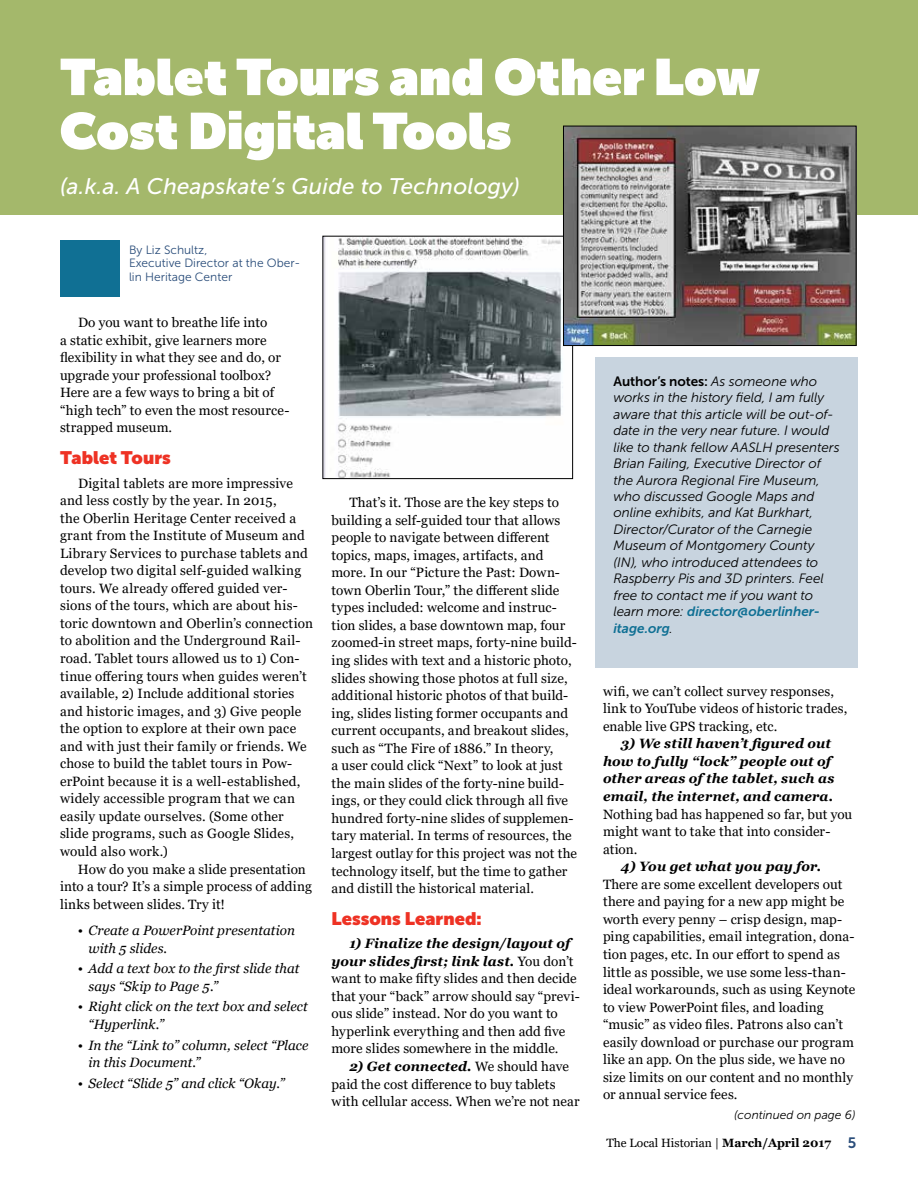
<style>
.page{position:relative;width:918px;height:1188px;background:#fff}
.page>*{position:absolute;margin:0;border:0;box-sizing:border-box;transform-origin:0 0}
.t1{font:900 51px/54px "Museo Sans Display";letter-spacing:.01em;color:#fff}
.t2{font:italic 22.5px "Museo Sans 500";letter-spacing:.01em;color:#fff}
.t3{font:900 18px "Museo Sans Display";letter-spacing:.005em;color:#ee3224}
.t4{font:13.5px/17.5px "Georgia";letter-spacing:.01em;color:#000}
.t5{font:italic 13.5px/16.5px "Museo Sans 300";letter-spacing:-.005em;color:#000}
.t6{font:italic 13.5px/17.5px "Georgia";letter-spacing:.005em;color:#000}
.t7{font:italic 700 13.5px/17.5px "Georgia";letter-spacing:.01em;color:#000}
.t8{font:italic 13.5px/16.5px "Museo Sans 700";letter-spacing:-.005em;color:#107094}
.t9{font:13.5px "Museo Sans 700";color:#000}
.t10{font:12px/13.5px "Museo Sans 300";color:#2a4d7a}
.t11{font:12px "Georgia";color:#000}
.t12{font:italic 12px "Museo Sans 300";color:#000}
.s1{font-weight:700;font-style:italic}
.s2{font-family:"Museo Sans 300";font-style:italic}
.s3{font-family:"Museo Sans 300";color:#000}
.s4{font-weight:700}
.s5{font-family:"Museo Sans 700";font-size:15px;color:#2a4d7a}
</style>
<div class="page">
<div style="left:0;top:0;width:918px;height:214px;background:#a4b86b"></div>
<img style="left:324px;top:238px;width:247px;height:239px">
<div style="left:322px;top:236px;width:251px;height:243px;border:1px solid #000"></div>
<div style="left:60px;top:240px;width:60px;height:57px;background:#107094"></div>
<img style="left:565px;top:128px;width:289px;height:216px">
<div style="left:563px;top:126px;width:293px;height:220px;border:1px solid #000"></div>
<div style="left:596px;top:357px;width:262px;height:311px;background:#c8d4df"></div>
<h1 class="t1" style="left:60px;top:50px;width:701px">Tablet Tours and Other Low<br>Cost Digital Tools</h1>
<h2 class="t2" style="left:60px;top:174px;width:461px">(a.k.a. A Cheapskate’s Guide to Technology)</h2>
<p class="t10" style="left:129px;top:243px;width:173px">By Liz Schultz,<br>Executive Director at the Ober&shy;lin Heritage Center</p>
<p class="t4" style="left:60px;top:314px;width:231px;text-indent:18px">Do you want to breathe life into<br>a static exhibit, give learners more flexibility in what they see and do, or upgrade your professional toolbox?<br>Here are a few ways to bring a bit of “high tech” to even the most resource&shy;strapped museum.</p>
<h3 class="t3" style="left:60px;top:447px;width:112px">Tablet Tours</h3>
<p class="t4" style="left:60px;top:474px;width:255px;text-indent:18px">Digital tablets are more impressive and less costly by the year. In 2015,<br>the Oberlin Heritage Center received a grant from the Institute of Museum and Library Services to purchase tablets and develop two digital self-guided walking tours. We already offered guided ver&shy;sions of the tours, which are about his&shy;toric downtown and Oberlin’s connection to abolition and the Underground Rail&shy;road. Tablet tours allowed us to 1) Con&shy;tinue offering tours when guides weren’t available, 2) Include additional stories and historic images, and 3) Give people the option to explore at their own pace and with just their family or friends. We chose to build the tablet tours in Pow&shy;erPoint because it is a well-established, widely accessible program that we can easily update ourselves. (Some other slide programs, such as Google Slides, would also work.)</p>
<p class="t4" style="left:60px;top:860px;width:253px;text-indent:18px">How do you make a slide presentation into a tour? It’s a simple process of adding links between slides. Try it!</p>
<p class="t6" style="left:89px;top:922px;width:208px;text-indent:-11px">• Create a PowerPoint presentation with 5 slides.</p>
<p class="t6" style="left:89px;top:960px;width:212px;text-indent:-11px">• Add a text box to the first slide that says “Skip to Page 5.”</p>
<p class="t6" style="left:89px;top:998px;width:221px;text-indent:-11px">• Right click on the text box and select “Hyperlink.”</p>
<p class="t6" style="left:89px;top:1036px;width:222px;text-indent:-11px">• In the “Link to” column, select “Place in this Document.”</p>
<p class="t6" style="left:78px;top:1074px;width:208px">• Select “Slide 5” and click “Okay.”</p>
<p class="t4" style="left:332px;top:494px;width:247px;text-indent:18px">That’s it. Those are the key steps to building a self-guided tour that allows people to navigate between different topics, maps, images, artifacts, and more. In our “Picture the Past: Down&shy;town Oberlin Tour,” the different slide types included: welcome and instruc&shy;tion slides, a base downtown map, four zoomed-in street maps, forty-nine build&shy;ing slides with text and a historic photo, slides showing those photos at full size, additional historic photos of that build&shy;ing, slides listing former occupants and current occupants, and breakout slides, such as “The Fire of 1886.” In theory,<br>a user could click “Next” to look at just the main slides of the forty-nine build&shy;ings, or they could click through all five hundred forty-nine slides of supplemen&shy;tary material. In terms of resources, the largest outlay for this project was not the technology itself, but the time to gather and distill the historical material.</p>
<h3 class="t3" style="left:332px;top:908px;width:152px">Lessons Learned:</h3>
<p class="t4" style="left:332px;top:935px;width:250px;text-indent:18px"><span class="s1">1) Finalize the design/layout of your slides first; link last.</span> You don’t want to make fifty slides and then decide that your “back” arrow should say “previ&shy;ous slide” instead. Nor do you want to hyperlink everything and then add five more slides somewhere in the middle.</p>
<p class="t4" style="left:332px;top:1058px;width:250px;text-indent:18px"><span class="s1">2) Get connected.</span> We should have paid the cost difference to buy tablets with cellular access. When we’re not near</p>
<p class="t9" style="left:614px;top:373px;width:205px">Author’s notes: <span class="s2">As someone who</span></p>
<p class="t5" style="left:614px;top:389px;width:228px">works in the history field, I am fully aware that this article will be out-of&shy;date in the very near future. I would like to thank fellow AASLH presenters Brian Failing, Executive Director of the Aurora Regional Fire Museum, who discussed Google Maps and online exhibits, and Kat Burkhart, Director/Curator of the Carnegie Museum of Montgomery County (IN), who introduced attendees to Raspberry Pis and 3D printers. Feel free to contact me if you want to</p>
<p class="t8" style="left:614px;top:604px;width:208px"><span class="s3">learn more:</span> director@oberlinher&shy;itage.org<span class="s3">.</span></p>
<p class="t4" style="left:603px;top:683px;width:246px">wifi, we can’t collect survey responses, link to YouTube videos of historic trades, enable live GPS tracking, etc.</p>
<p class="t7" style="left:603px;top:735px;width:233px;text-indent:18px">3) We still haven’t figured out how to fully “lock” people out of other areas of the tablet, such as email, the internet, and camera.</p>
<p class="t4" style="left:603px;top:805px;width:251px">Nothing bad has happened so far, but you might want to take that into consider&shy;ation.</p>
<p class="t7" style="left:621px;top:858px;width:202px">4) You get what you pay for.</p>
<p class="t4" style="left:603px;top:876px;width:254px">There are some excellent developers out there and paying for a new app might be worth every penny – crisp design, map&shy;ping capabilities, email integration, dona&shy;tion pages, etc. In our effort to spend as little as possible, we use some less-than&shy;ideal workarounds, such as using Keynote to view PowerPoint files, and loading “music” as video files. Patrons also can’t easily download or purchase our program like an app. On the plus side, we have no size limits on our content and no monthly or annual service fees.</p>
<p class="t12" style="left:734px;top:1109px;width:123px">(continued on page 6)</p>
<p class="t11" style="left:607px;top:1136px;width:251px">The Local Historian | <span class="s4">March/April 2017</span> <span class="s5">5</span></p>
</div>
